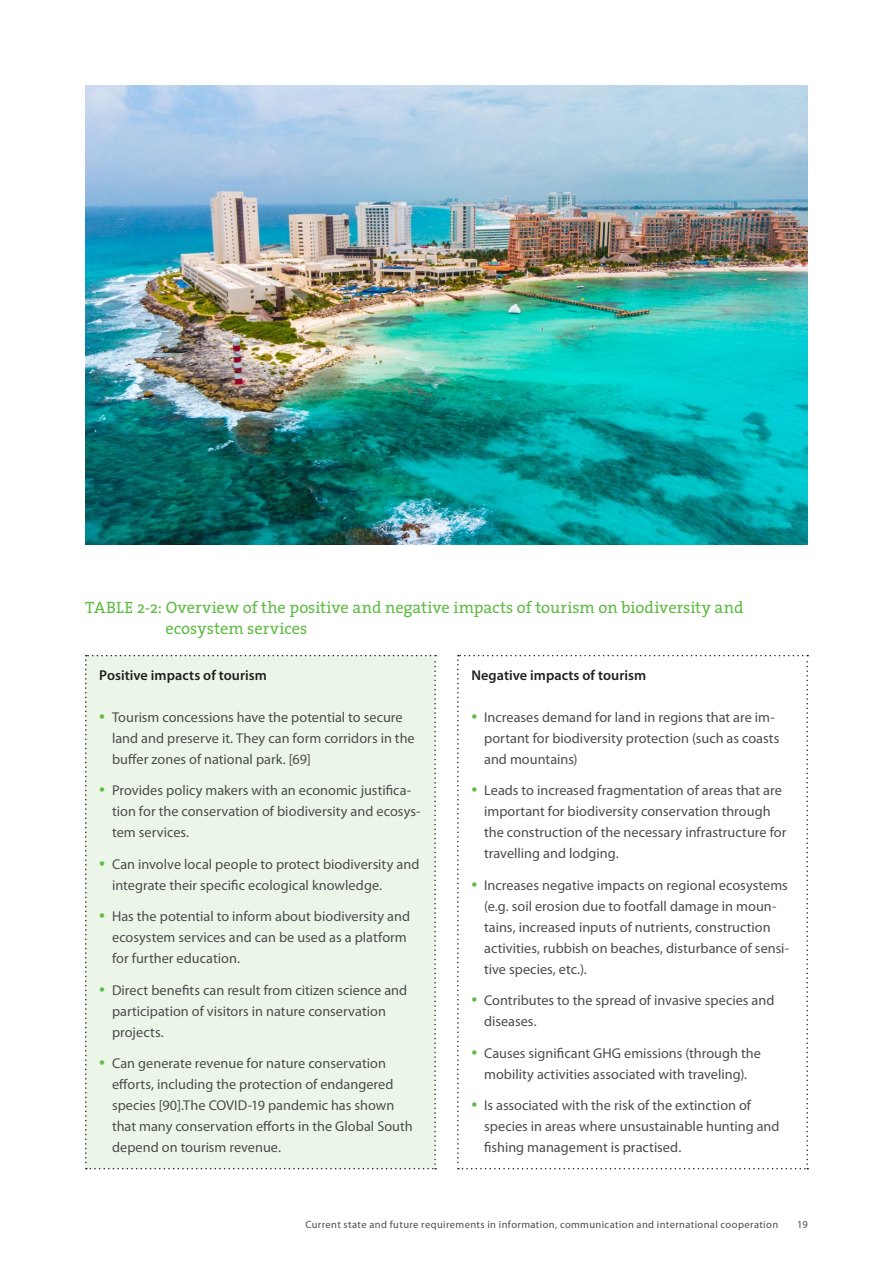
<style>
.page{position:relative;width:893px;height:1263px;background:#fff}
.page>*{position:absolute;margin:0;border:0;box-sizing:border-box;transform-origin:0 0}
.Headline_Grafik{font:16.5px/21px "The Serif";letter-spacing:-.005em;color:#60bb46}
.t1{font:14.25px/21px "Myriad Pro";color:#4b4c4d}
.t2{font:600 14.25px "Myriad Pro";letter-spacing:.005em;color:#231f20}
.t3{font:10.5px "Myriad Pro";letter-spacing:.035em;color:#4b4c4d}
.s1{font-size:21px;color:#60bb46}
</style>
<div class="page">
<div style="left:85px;top:655px;width:351px;height:514px;background:#ecf6e8"></div>
<svg style="left:457px;top:655px;width:351px;height:514px"></svg>
<img style="left:85px;top:85px;width:723px;height:459px">
<h4 class="Headline_Grafik" style="left:166px;top:596px;width:579px;text-indent:-80px">TABLE 2-2: Overview of the positive and negative impacts of tourism on biodiversity and ecosystem services</h4>
<p class="t2" style="left:471px;top:666px;width:176px">Negative impacts of tourism</p>
<p class="t1" style="left:484px;top:706px;width:297px;text-indent:-13px"><span class="s1">•</span> Increases demand for land in regions that are im&shy;portant for biodiversity protection (such as coasts and mountains)</p>
<p class="t1" style="left:484px;top:780px;width:304px;text-indent:-13px"><span class="s1">•</span> Leads to increased fragmentation of areas that are important for biodiversity conservation through the construction of the necessary infrastructure for travelling and lodging.</p>
<p class="t1" style="left:484px;top:874px;width:307px;text-indent:-13px"><span class="s1">•</span> Increases negative impacts on regional ecosystems (e.g. soil erosion due to footfall damage in moun&shy;tains, increased inputs of nutrients, construction activities, rubbish on beaches, disturbance of sensi&shy;tive species, etc.).</p>
<p class="t1" style="left:484px;top:990px;width:292px;text-indent:-13px"><span class="s1">•</span> Contributes to the spread of invasive species and diseases.</p>
<p class="t1" style="left:471px;top:1042px;width:291px;text-align:center"><span class="s1">•</span> Causes significant GHG emissions (through the mobility activities associated with traveling).</p>
<p class="t1" style="left:484px;top:1095px;width:297px;text-indent:-13px"><span class="s1">•</span> Is associated with the risk of the extinction of species in areas where unsustainable hunting and fishing management is practised.</p>
<p class="t2" style="left:99px;top:666px;width:169px">Positive impacts of tourism</p>
<p class="t1" style="left:112px;top:706px;width:304px;text-indent:-13px"><span class="s1">•</span> Tourism concessions have the potential to secure land and preserve it. They can form corridors in the buffer zones of national park. [69]</p>
<p class="t1" style="left:112px;top:780px;width:310px;text-indent:-13px"><span class="s1">•</span> Provides policy makers with an economic justifica&shy;tion for the conservation of biodiversity and ecosys&shy;tem services.</p>
<p class="t1" style="left:112px;top:853px;width:309px;text-indent:-13px"><span class="s1">•</span> Can involve local people to protect biodiversity and integrate their specific ecological knowledge.</p>
<p class="t1" style="left:112px;top:906px;width:300px;text-indent:-13px"><span class="s1">•</span> Has the potential to inform about biodiversity and ecosystem services and can be used as a platform for further education.</p>
<p class="t1" style="left:112px;top:979px;width:297px;text-indent:-13px"><span class="s1">•</span> Direct benefits can result from citizen science and participation of visitors in nature conservation projects.</p>
<p class="t1" style="left:112px;top:1053px;width:302px;text-indent:-13px"><span class="s1">•</span> Can generate revenue for nature conservation efforts, including the protection of endangered species [90].The COVID-19 pandemic has shown that many conservation efforts in the Global South depend on tourism revenue.</p>
<p class="t3" style="left:305px;top:1218px;width:474px">Current state and future requirements in information, communication and international cooperation</p>
<p class="t3" style="left:797px;top:1218px;width:12px">19</p>
</div>
